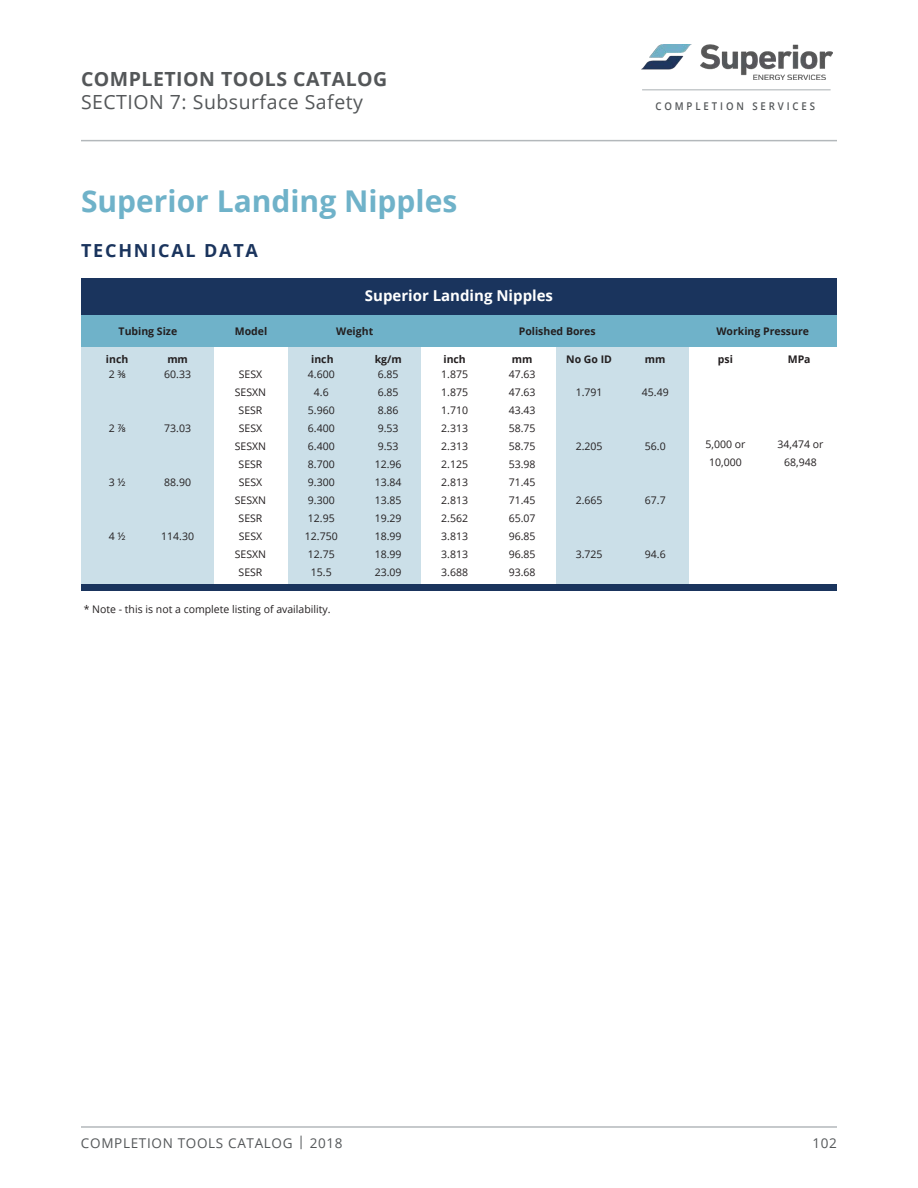
<style>
.page{position:relative;width:918px;height:1188px;background:#fff}
.page>*{position:absolute;margin:0;border:0;box-sizing:border-box;transform-origin:0 0}
.Header_1{font:700 30px "Open Sans";color:#6fb2c9}
.t1{font:19.5px "Open Sans";letter-spacing:.025em;color:#545759}
.t2{font:700 19.5px "Open Sans";letter-spacing:.025em;color:#545759}
.t3{font:700 18px "Open Sans";letter-spacing:.1em;color:#1a345d}
.t4{font:700 15px "Open Sans";color:#fff}
.t5{font:13.5px "Open Sans";letter-spacing:.05em;color:#545759}
.t6{font:600 10.65px "Open Sans";letter-spacing:.3em;color:#545759;scale:.9 1}
.t7{font:10.5px "Open Sans";color:#231f20}
.t8{font:700 10.5px "Open Sans";color:#231f20}
</style>
<div class="page">
<hr style="left:81px;top:1126px;width:756px;height:2px;background:#b3b8bb">
<hr style="left:81px;top:140px;width:756px;height:1px;background:#b3b8bb">
<img style="left:642px;top:45px;width:190px;height:34px">
<hr style="left:642px;top:89px;width:189px;height:1px;background:#b3b8bb">
<div style="left:556px;top:339px;width:132px;height:247px;background:#cbdfe8"></div>
<div style="left:81px;top:339px;width:133px;height:247px;background:#cbdfe8"></div>
<div style="left:288px;top:339px;width:133px;height:247px;background:#cbdfe8"></div>
<div style="left:81px;top:315px;width:756px;height:32px;background:#6fb2c9"></div>
<div style="left:81px;top:584px;width:756px;height:7px;background:#1a345d"></div>
<div style="left:81px;top:279px;width:756px;height:36px;background:#1a345d"></div>
<h2 class="t2" style="left:81px;top:65px;width:308px">COMPLETION TOOLS CATALOG</h2>
<h2 class="t1" style="left:81px;top:89px;width:284px">SECTION 7: Subsurface Safety</h2>
<p class="t6" style="left:655px;top:99px;width:179px">COMPLETION SERVICES</p>
<p class="Header_1" style="left:81px;top:180px;width:378px">Superior Landing Nipples</p>
<p class="t3" style="left:81px;top:238px;width:179px">TECHNICAL DATA</p>
<p class="t8" style="left:119px;top:324px;width:60px">Tubing Size</p>
<p class="t4" style="left:365px;top:285px;width:190px">Superior Landing Nipples</p>
<p class="t8" style="left:235px;top:324px;width:34px">Model</p>
<p class="t8" style="left:519px;top:324px;width:78px">Polished Bores</p>
<p class="t8" style="left:336px;top:324px;width:38px">Weight</p>
<p class="t8" style="left:716px;top:324px;width:94px">Working Pressure</p>
<p class="t8" style="left:311px;top:352px;width:24px">inch</p>
<p class="t8" style="left:718px;top:352px;width:17px">psi</p>
<p class="t8" style="left:788px;top:352px;width:24px">MPa</p>
<p class="t8" style="left:106px;top:352px;width:24px">inch</p>
<p class="t8" style="left:167px;top:352px;width:22px">mm</p>
<p class="t8" style="left:375px;top:352px;width:29px">kg/m</p>
<p class="t8" style="left:443px;top:352px;width:24px">inch</p>
<p class="t8" style="left:512px;top:352px;width:22px">mm</p>
<p class="t8" style="left:566px;top:352px;width:47px">No Go ID</p>
<p class="t8" style="left:645px;top:352px;width:22px">mm</p>
<p class="t7" style="left:109px;top:367px;width:18px">2 ⅜</p>
<p class="t7" style="left:164px;top:367px;width:28px">60.33</p>
<p class="t7" style="left:109px;top:421px;width:18px">2 ⅞</p>
<p class="t7" style="left:164px;top:421px;width:28px">73.03</p>
<p class="t7" style="left:109px;top:475px;width:18px">3 ½</p>
<p class="t7" style="left:164px;top:475px;width:28px">88.90</p>
<p class="t7" style="left:109px;top:529px;width:18px">4 ½</p>
<p class="t7" style="left:161px;top:529px;width:34px">114.30</p>
<p class="t7" style="left:239px;top:367px;width:25px">SESX</p>
<p class="t7" style="left:235px;top:385px;width:33px">SESXN</p>
<p class="t7" style="left:239px;top:403px;width:25px">SESR</p>
<p class="t7" style="left:239px;top:421px;width:25px">SESX</p>
<p class="t7" style="left:235px;top:439px;width:33px">SESXN</p>
<p class="t7" style="left:239px;top:457px;width:25px">SESR</p>
<p class="t7" style="left:239px;top:475px;width:25px">SESX</p>
<p class="t7" style="left:235px;top:493px;width:33px">SESXN</p>
<p class="t7" style="left:239px;top:511px;width:25px">SESR</p>
<p class="t7" style="left:239px;top:529px;width:25px">SESX</p>
<p class="t7" style="left:235px;top:547px;width:33px">SESXN</p>
<p class="t7" style="left:239px;top:565px;width:25px">SESR</p>
<p class="t7" style="left:308px;top:367px;width:28px">4.600</p>
<p class="t7" style="left:314px;top:385px;width:16px">4.6</p>
<p class="t7" style="left:308px;top:403px;width:28px">5.960</p>
<p class="t7" style="left:308px;top:421px;width:28px">6.400</p>
<p class="t7" style="left:308px;top:439px;width:28px">6.400</p>
<p class="t7" style="left:308px;top:457px;width:28px">8.700</p>
<p class="t7" style="left:308px;top:475px;width:28px">9.300</p>
<p class="t7" style="left:308px;top:493px;width:28px">9.300</p>
<p class="t7" style="left:308px;top:511px;width:28px">12.95</p>
<p class="t7" style="left:305px;top:529px;width:34px">12.750</p>
<p class="t7" style="left:308px;top:547px;width:28px">12.75</p>
<p class="t7" style="left:311px;top:565px;width:22px">15.5</p>
<p class="t7" style="left:84px;top:602px;width:248px">* Note - this is not a complete listing of availability.</p>
<p class="t7" style="left:378px;top:367px;width:22px">6.85</p>
<p class="t7" style="left:378px;top:385px;width:22px">6.85</p>
<p class="t7" style="left:378px;top:403px;width:22px">8.86</p>
<p class="t7" style="left:378px;top:421px;width:22px">9.53</p>
<p class="t7" style="left:378px;top:439px;width:22px">9.53</p>
<p class="t7" style="left:375px;top:457px;width:28px">12.96</p>
<p class="t7" style="left:375px;top:475px;width:28px">13.84</p>
<p class="t7" style="left:375px;top:493px;width:28px">13.85</p>
<p class="t7" style="left:375px;top:511px;width:28px">19.29</p>
<p class="t7" style="left:375px;top:529px;width:28px">18.99</p>
<p class="t7" style="left:375px;top:547px;width:28px">18.99</p>
<p class="t7" style="left:375px;top:565px;width:28px">23.09</p>
<p class="t7" style="left:441px;top:367px;width:28px">1.875</p>
<p class="t7" style="left:441px;top:385px;width:28px">1.875</p>
<p class="t7" style="left:441px;top:403px;width:28px">1.710</p>
<p class="t7" style="left:441px;top:421px;width:28px">2.313</p>
<p class="t7" style="left:441px;top:439px;width:28px">2.313</p>
<p class="t7" style="left:441px;top:457px;width:28px">2.125</p>
<p class="t7" style="left:441px;top:475px;width:28px">2.813</p>
<p class="t7" style="left:441px;top:493px;width:28px">2.813</p>
<p class="t7" style="left:441px;top:511px;width:28px">2.562</p>
<p class="t7" style="left:441px;top:529px;width:28px">3.813</p>
<p class="t7" style="left:441px;top:547px;width:28px">3.813</p>
<p class="t7" style="left:441px;top:565px;width:28px">3.688</p>
<p class="t7" style="left:509px;top:367px;width:28px">47.63</p>
<p class="t7" style="left:509px;top:385px;width:28px">47.63</p>
<p class="t7" style="left:509px;top:403px;width:28px">43.43</p>
<p class="t7" style="left:509px;top:421px;width:28px">58.75</p>
<p class="t7" style="left:509px;top:439px;width:28px">58.75</p>
<p class="t7" style="left:509px;top:457px;width:28px">53.98</p>
<p class="t7" style="left:509px;top:475px;width:28px">71.45</p>
<p class="t7" style="left:509px;top:493px;width:28px">71.45</p>
<p class="t7" style="left:509px;top:511px;width:28px">65.07</p>
<p class="t7" style="left:509px;top:529px;width:28px">96.85</p>
<p class="t7" style="left:509px;top:547px;width:28px">96.85</p>
<p class="t7" style="left:509px;top:564px;width:28px">93.68</p>
<p class="t7" style="left:576px;top:384px;width:28px">1.791</p>
<p class="t7" style="left:642px;top:384px;width:28px">45.49</p>
<p class="t7" style="left:576px;top:438px;width:28px">2.205</p>
<p class="t7" style="left:645px;top:438px;width:22px">56.0</p>
<p class="t7" style="left:706px;top:437px;width:41px">5,000 or</p>
<p class="t7" style="left:709px;top:455px;width:34px">10,000</p>
<p class="t7" style="left:778px;top:437px;width:47px">34,474 or</p>
<p class="t7" style="left:784px;top:455px;width:34px">68,948</p>
<p class="t7" style="left:576px;top:492px;width:28px">2.665</p>
<p class="t7" style="left:645px;top:492px;width:22px">67.7</p>
<p class="t7" style="left:576px;top:547px;width:28px">3.725</p>
<p class="t7" style="left:645px;top:547px;width:22px">94.6</p>
<p class="t5" style="left:81px;top:1134px;width:263px">COMPLETION TOOLS CATALOG | 2018</p>
<p class="t5" style="left:812px;top:1134px;width:26px">102</p>
</div>
